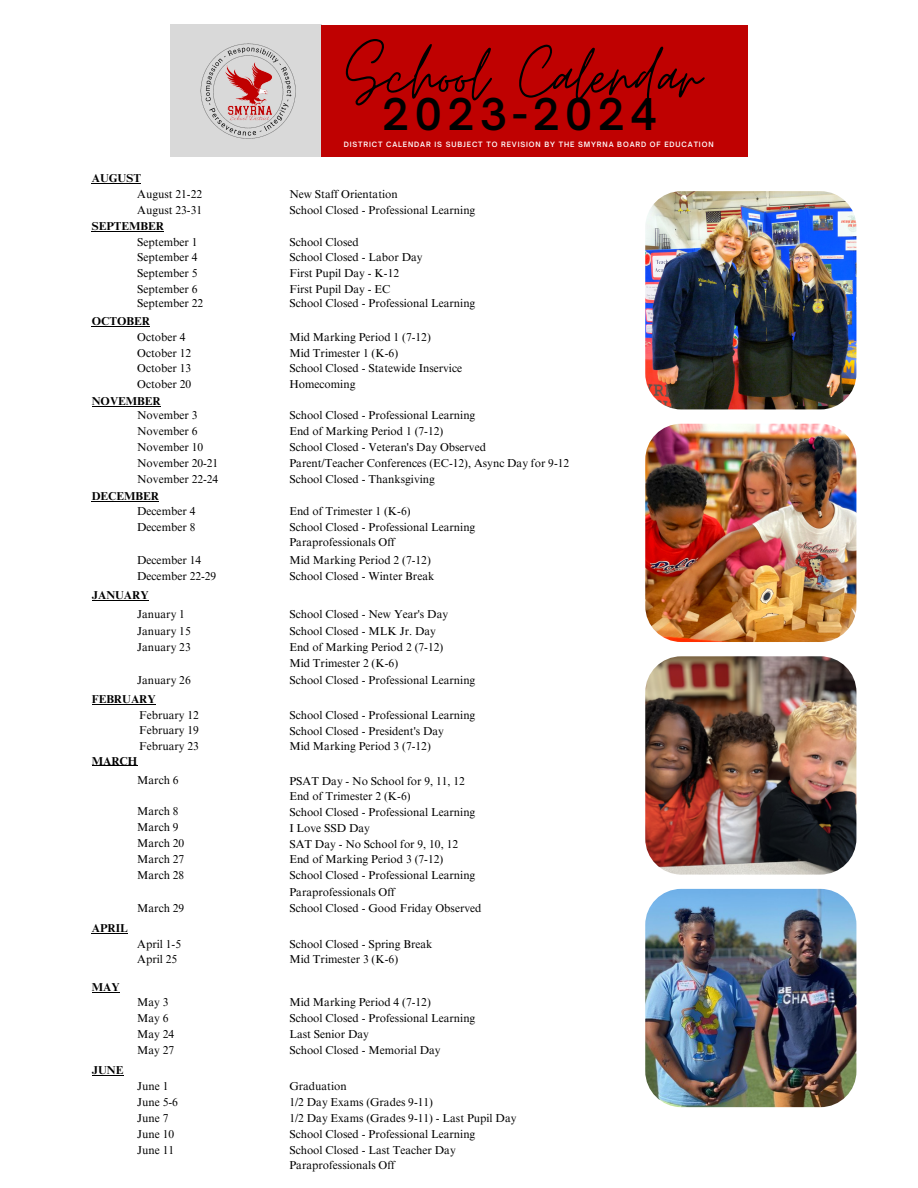
<style>
.page{position:relative;width:918px;height:1188px;background:#fff}
.page>*{position:absolute;margin:0;border:0;box-sizing:border-box;transform-origin:0 0}
.t1{font:82.5px "Moon Time";color:#000}
.t2{font:600 41.85px "Open Sauce One";letter-spacing:.125em;color:#000}
.t3{font:11.4px "Times NRMT Pro";color:#000}
.t4{font:700 11.4px "Times NRMT Pro";color:#000}
.t5{font:600 7.05px "Open Sauce One";letter-spacing:.125em;color:#fff}
</style>
<div class="page">
<div style="left:170px;top:25px;width:152px;height:132px;background:#d9d9d9"></div>
<img style="left:200px;top:43px;width:96px;height:96px">
<div style="left:321px;top:25px;width:427px;height:132px;background:#bf0101"></div>
<img style="left:645px;top:191px;width:211px;height:218px;border-radius:36px">
<img style="left:645px;top:889px;width:211px;height:218px;border-radius:36px">
<img style="left:645px;top:424px;width:211px;height:218px;border-radius:36px">
<hr style="left:92px;top:231px;width:72px;height:1px;background:#000">
<hr style="left:92px;top:183px;width:49px;height:1px;background:#000">
<hr style="left:92px;top:326px;width:58px;height:1px;background:#000">
<hr style="left:92px;top:406px;width:69px;height:1px;background:#000">
<hr style="left:92px;top:501px;width:67px;height:1px;background:#000">
<hr style="left:92px;top:600px;width:57px;height:1px;background:#000">
<hr style="left:92px;top:704px;width:64px;height:1px;background:#000">
<hr style="left:92px;top:765px;width:45px;height:1px;background:#000">
<hr style="left:92px;top:933px;width:36px;height:1px;background:#000">
<svg style="left:92px;top:992px;width:28px;height:1px"></svg>
<hr style="left:92px;top:1075px;width:31px;height:1px;background:#000">
<img style="left:645px;top:656px;width:211px;height:219px;border-radius:36px">
<p class="t4" style="left:92px;top:174px;width:51px">AUGUST</p>
<p class="t1" style="left:346px;top:26px;width:356px">School Calendar</p>
<p class="t5" style="left:344px;top:140px;width:371px">DISTRICT CALENDAR IS SUBJECT TO REVISION BY THE SMYRNA BOARD OF EDUCATION</p>
<p class="t2" style="left:382px;top:88px;width:277px">2023-2024</p>
<p class="t3" style="left:137px;top:190px;width:66px">August 21-22</p>
<p class="t3" style="left:289px;top:190px;width:110px">New Staff Orientation</p>
<p class="t3" style="left:137px;top:206px;width:66px">August 23-31</p>
<p class="t3" style="left:289px;top:206px;width:188px">School Closed - Professional Learning</p>
<p class="t4" style="left:92px;top:221px;width:74px">SEPTEMBER</p>
<p class="t3" style="left:137px;top:238px;width:62px">September 1</p>
<p class="t3" style="left:289px;top:238px;width:71px">School Closed</p>
<p class="t3" style="left:137px;top:253px;width:62px">September 4</p>
<p class="t3" style="left:289px;top:253px;width:135px">School Closed - Labor Day</p>
<p class="t3" style="left:137px;top:269px;width:62px">September 5</p>
<p class="t3" style="left:289px;top:269px;width:111px">First Pupil Day - K-12</p>
<p class="t3" style="left:137px;top:285px;width:62px">September 6</p>
<p class="t3" style="left:289px;top:285px;width:103px">First Pupil Day - EC</p>
<p class="t3" style="left:137px;top:299px;width:67px">September 22</p>
<p class="t3" style="left:289px;top:299px;width:188px">School Closed - Professional Learning</p>
<p class="t4" style="left:92px;top:317px;width:60px">OCTOBER</p>
<p class="t3" style="left:137px;top:333px;width:50px">October 4</p>
<p class="t3" style="left:289px;top:333px;width:143px">Mid Marking Period 1 (7-12)</p>
<p class="t3" style="left:137px;top:364px;width:55px">October 13</p>
<p class="t3" style="left:289px;top:364px;width:174px">School Closed - Statewide Inservice</p>
<p class="t3" style="left:137px;top:380px;width:55px">October 20</p>
<p class="t3" style="left:289px;top:380px;width:68px">Homecoming</p>
<p class="t4" style="left:92px;top:397px;width:70px">NOVEMBER</p>
<p class="t3" style="left:137px;top:411px;width:62px">November 3</p>
<p class="t3" style="left:289px;top:411px;width:188px">School Closed - Professional Learning</p>
<p class="t3" style="left:137px;top:427px;width:62px">November 6</p>
<p class="t3" style="left:289px;top:427px;width:155px">End of Marking Period 1 (7-12)</p>
<p class="t3" style="left:137px;top:443px;width:67px">November 10</p>
<p class="t3" style="left:289px;top:443px;width:198px">School Closed - Veteran's Day Observed</p>
<p class="t3" style="left:137px;top:459px;width:83px">November 20-21</p>
<p class="t3" style="left:289px;top:459px;width:281px">Parent/Teacher Conferences (EC-12), Async Day for 9-12</p>
<p class="t3" style="left:137px;top:474px;width:83px">November 22-24</p>
<p class="t3" style="left:289px;top:474px;width:147px">School Closed - Thanksgiving</p>
<p class="t4" style="left:92px;top:491px;width:69px">DECEMBER</p>
<p class="t3" style="left:137px;top:507px;width:60px">December 4</p>
<p class="t3" style="left:289px;top:507px;width:123px">End of Trimester 1 (K-6)</p>
<p class="t3" style="left:137px;top:523px;width:60px">December 8</p>
<p class="t3" style="left:289px;top:523px;width:188px">School Closed - Professional Learning</p>
<p class="t3" style="left:137px;top:556px;width:65px">December 14</p>
<p class="t3" style="left:289px;top:556px;width:143px">Mid Marking Period 2 (7-12)</p>
<p class="t3" style="left:137px;top:571px;width:81px">December 22-29</p>
<p class="t3" style="left:289px;top:571px;width:147px">School Closed - Winter Break</p>
<p class="t4" style="left:92px;top:591px;width:58px">JANUARY</p>
<p class="t3" style="left:137px;top:610px;width:49px">January 1</p>
<p class="t3" style="left:137px;top:626px;width:55px">January 15</p>
<p class="t3" style="left:137px;top:643px;width:55px">January 23</p>
<p class="t3" style="left:137px;top:676px;width:55px">January 26</p>
<p class="t3" style="left:137px;top:348px;width:55px">October 12</p>
<p class="t3" style="left:289px;top:348px;width:110px">Mid Trimester 1 (K-6)</p>
<p class="t3" style="left:289px;top:538px;width:107px">Paraprofessionals Off</p>
<p class="t3" style="left:289px;top:610px;width:160px">School Closed - New Year's Day</p>
<p class="t3" style="left:289px;top:626px;width:148px">School Closed - MLK Jr. Day</p>
<p class="t3" style="left:289px;top:643px;width:155px">End of Marking Period 2 (7-12)</p>
<p class="t3" style="left:289px;top:676px;width:188px">School Closed - Professional Learning</p>
<p class="t3" style="left:289px;top:659px;width:110px">Mid Trimester 2 (K-6)</p>
<p class="t4" style="left:92px;top:695px;width:65px">FEBRUARY</p>
<p class="t3" style="left:139px;top:711px;width:61px">February 12</p>
<p class="t3" style="left:289px;top:711px;width:188px">School Closed - Professional Learning</p>
<p class="t3" style="left:139px;top:726px;width:61px">February 19</p>
<p class="t3" style="left:289px;top:726px;width:156px">School Closed - President's Day</p>
<p class="t3" style="left:139px;top:742px;width:61px">February 23</p>
<p class="t3" style="left:289px;top:742px;width:143px">Mid Marking Period 3 (7-12)</p>
<p class="t4" style="left:92px;top:756px;width:47px">MARCH</p>
<p class="t3" style="left:137px;top:776px;width:43px">March 6</p>
<p class="t3" style="left:289px;top:777px;width:177px">PSAT Day - No School for 9, 11, 12</p>
<p class="t3" style="left:289px;top:792px;width:123px">End of Trimester 2 (K-6)</p>
<p class="t3" style="left:137px;top:807px;width:43px">March 8</p>
<p class="t3" style="left:289px;top:807px;width:188px">School Closed - Professional Learning</p>
<p class="t3" style="left:137px;top:823px;width:43px">March 9</p>
<p class="t3" style="left:289px;top:823px;width:82px">I Love SSD Day</p>
<p class="t3" style="left:137px;top:839px;width:49px">March 20</p>
<p class="t3" style="left:289px;top:839px;width:170px">SAT Day - No School for 9, 10, 12</p>
<p class="t3" style="left:137px;top:855px;width:49px">March 27</p>
<p class="t3" style="left:289px;top:855px;width:155px">End of Marking Period 3 (7-12)</p>
<p class="t3" style="left:137px;top:871px;width:49px">March 28</p>
<p class="t3" style="left:289px;top:871px;width:188px">School Closed - Professional Learning</p>
<p class="t3" style="left:137px;top:904px;width:49px">March 29</p>
<p class="t3" style="left:289px;top:904px;width:194px">School Closed - Good Friday Observed</p>
<p class="t4" style="left:92px;top:924px;width:38px">APRIL</p>
<p class="t3" style="left:137px;top:939px;width:45px">April 1-5</p>
<p class="t3" style="left:289px;top:939px;width:145px">School Closed - Spring Break</p>
<p class="t4" style="left:92px;top:983px;width:29px">MAY</p>
<p class="t3" style="left:137px;top:998px;width:33px">May 3</p>
<p class="t3" style="left:289px;top:998px;width:143px">Mid Marking Period 4 (7-12)</p>
<p class="t3" style="left:137px;top:1014px;width:33px">May 6</p>
<p class="t3" style="left:289px;top:1014px;width:188px">School Closed - Professional Learning</p>
<p class="t3" style="left:137px;top:1030px;width:39px">May 24</p>
<p class="t3" style="left:289px;top:1030px;width:81px">Last Senior Day</p>
<p class="t3" style="left:137px;top:1046px;width:39px">May 27</p>
<p class="t3" style="left:289px;top:1046px;width:153px">School Closed - Memorial Day</p>
<p class="t4" style="left:92px;top:1066px;width:33px">JUNE</p>
<p class="t3" style="left:137px;top:1082px;width:33px">June 1</p>
<p class="t3" style="left:289px;top:1082px;width:59px">Graduation</p>
<p class="t3" style="left:137px;top:1098px;width:42px">June 5-6</p>
<p class="t3" style="left:289px;top:1098px;width:145px">1/2 Day Exams (Grades 9-11)</p>
<p class="t3" style="left:137px;top:1114px;width:33px">June 7</p>
<p class="t3" style="left:289px;top:1114px;width:229px">1/2 Day Exams (Grades 9-11) - Last Pupil Day</p>
<p class="t3" style="left:137px;top:1130px;width:38px">June 10</p>
<p class="t3" style="left:289px;top:1130px;width:188px">School Closed - Professional Learning</p>
<p class="t3" style="left:137px;top:1145px;width:38px">June 11</p>
<p class="t3" style="left:289px;top:1145px;width:168px">School Closed - Last Teacher Day</p>
<p class="t3" style="left:289px;top:888px;width:107px">Paraprofessionals Off</p>
<p class="t3" style="left:137px;top:955px;width:42px">April 25</p>
<p class="t3" style="left:289px;top:955px;width:110px">Mid Trimester 3 (K-6)</p>
<p class="t3" style="left:289px;top:1161px;width:107px">Paraprofessionals Off</p>
</div>
